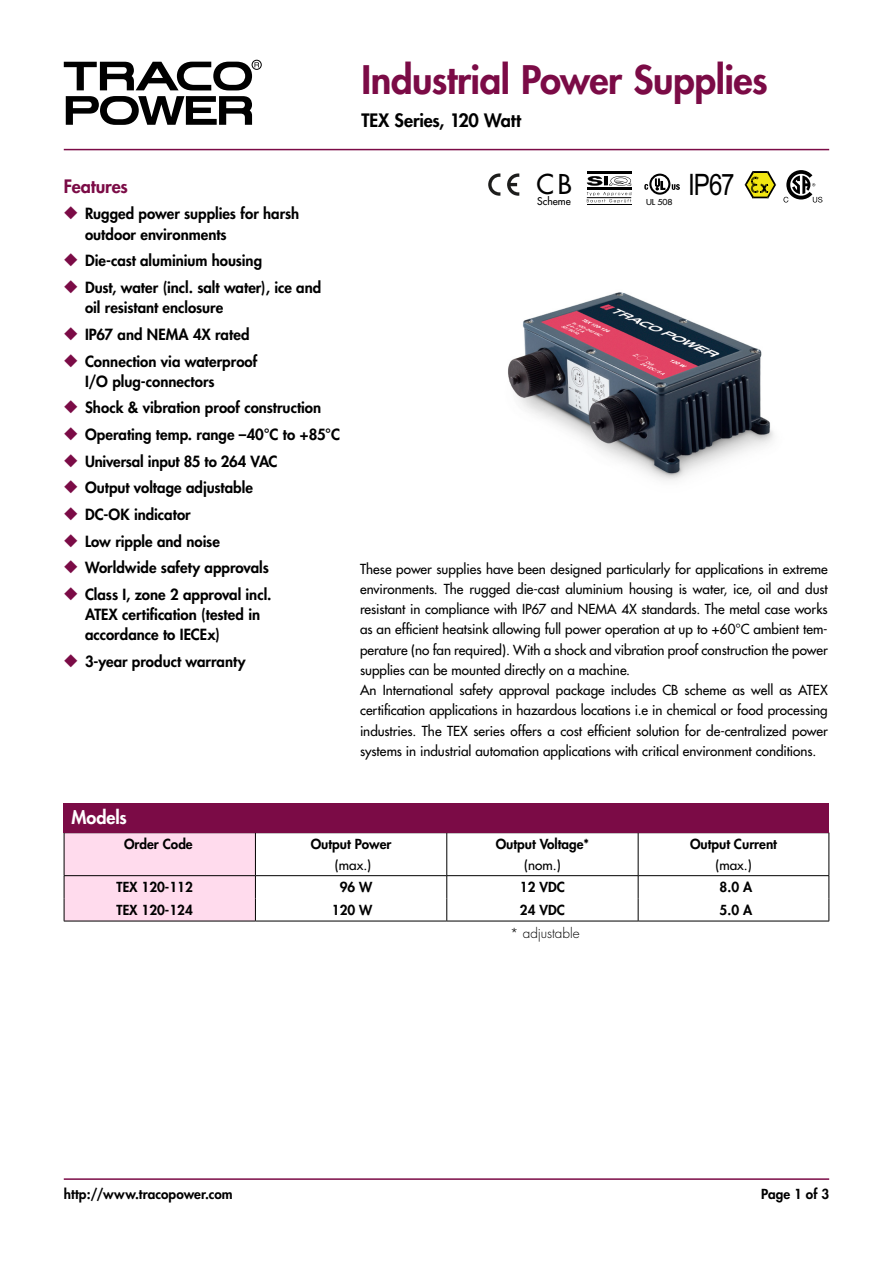
<style>
.page{position:relative;width:893px;height:1263px;background:#fff}
.page>*{position:absolute;margin:0;border:0;box-sizing:border-box;transform-origin:0 0}
.t1{font:800 38.25px "Futura";letter-spacing:-.015em;color:#7b0b46}
.t2{font:29.55px "Arial Narrow";color:#000}
.t3{font:26.55px "Futura";color:#000}
.t4{font:800 18px "Futura";letter-spacing:-.01em;color:#000}
.t5{font:800 18px "Futura";letter-spacing:-.01em;color:#7b0b46}
.t6{font:800 18px "Futura";letter-spacing:-.005em;color:#fff}
.t7{font:800 15px/20.2px "Futura";color:#000}
.t8{font:13.5px/20.2px "Futura";color:#000}
.t9{font:800 13.5px "Futura";color:#000}
.t10{font:300 13.5px "Futura";letter-spacing:-.005em;color:#000}
.t11{font:10.35px "Futura";color:#000}
.t12{font:7.95px "Futura";color:#000;scale:1.11 1}
.s1{color:#7b0b46}
</style>
<div class="page">
<div style="left:252px;top:60px;width:10px;height:10px;border:1px solid #000;border-radius:50%"></div>
<svg style="left:66px;top:96px;width:186px;height:29px"></svg>
<svg style="left:64px;top:62px;width:195px;height:28px"></svg>
<hr style="left:64px;top:1178px;width:765px;height:2px;background:#7b0b46">
<hr style="left:64px;top:149px;width:765px;height:1px;background:#7b0b46">
<svg style="left:745px;top:171px;width:31px;height:27px"></svg>
<div style="left:649px;top:174px;width:21px;height:21px;border:2px solid #000;border-radius:50%"></div>
<svg style="left:672px;top:184px;width:8px;height:6px"></svg>
<svg style="left:644px;top:184px;width:4px;height:6px"></svg>
<svg style="left:655px;top:178px;width:10px;height:12px"></svg>
<hr style="left:587px;top:204px;width:44px;height:1px;background:#000">
<hr style="left:587px;top:188px;width:44px;height:2px;background:#000">
<hr style="left:587px;top:171px;width:44px;height:3px;background:#000">
<svg style="left:587px;top:176px;width:44px;height:10px"></svg>
<svg style="left:587px;top:192px;width:44px;height:11px"></svg>
<svg style="left:488px;top:173px;width:12px;height:23px"></svg>
<svg style="left:507px;top:173px;width:12px;height:23px"></svg>
<hr style="left:255px;top:832px;width:192px;height:1px;background:#000">
<hr style="left:64px;top:832px;width:191px;height:1px;background:#000">
<hr style="left:447px;top:832px;width:191px;height:1px;background:#000">
<hr style="left:446px;top:833px;width:1px;height:42px;background:#000">
<hr style="left:638px;top:832px;width:191px;height:1px;background:#000">
<hr style="left:638px;top:833px;width:1px;height:42px;background:#000">
<hr style="left:829px;top:833px;width:1px;height:42px;background:#000">
<svg style="left:446px;top:876px;width:1px;height:45px"></svg>
<svg style="left:638px;top:876px;width:1px;height:45px"></svg>
<hr style="left:255px;top:875px;width:192px;height:1px;background:#000">
<hr style="left:447px;top:875px;width:191px;height:1px;background:#000">
<hr style="left:638px;top:875px;width:191px;height:1px;background:#000">
<div style="left:64px;top:833px;width:192px;height:88px;background:#ffdbed"></div>
<svg style="left:829px;top:876px;width:1px;height:45px"></svg>
<hr style="left:64px;top:921px;width:191px;height:1px;background:#000">
<hr style="left:255px;top:921px;width:192px;height:1px;background:#000">
<hr style="left:447px;top:921px;width:191px;height:1px;background:#000">
<hr style="left:638px;top:921px;width:191px;height:1px;background:#000">
<div style="left:64px;top:803px;width:765px;height:29px;background:#7b0b46"></div>
<img style="left:508px;top:292px;width:266px;height:189px">
<svg style="left:783px;top:170px;width:39px;height:33px"></svg>
<h3 class="t5" style="left:64px;top:175px;width:66px">Features</h3>
<p class="t7" style="left:85px;top:204px;width:216px;text-indent:-21px"><span class="s1">◆</span> Rugged power supplies for harsh outdoor environments</p>
<p class="t7" style="left:64px;top:251px;width:200px"><span class="s1">◆</span> Die-cast aluminium housing</p>
<p class="t7" style="left:85px;top:277px;width:238px;text-indent:-21px"><span class="s1">◆</span> Dust, water (incl. salt water), ice and oil resistant enclosure</p>
<p class="t7" style="left:64px;top:324px;width:187px"><span class="s1">◆</span> IP67 and NEMA 4X rated</p>
<p class="t7" style="left:85px;top:351px;width:174px;text-indent:-21px"><span class="s1">◆</span> Connection via waterproof<br>I/O plug-connectors</p>
<p class="t7" style="left:64px;top:398px;width:259px"><span class="s1">◆</span> Shock &amp; vibration proof construction</p>
<p class="t7" style="left:64px;top:424px;width:278px"><span class="s1">◆</span> Operating temp. range –40°C to +85°C</p>
<p class="t7" style="left:64px;top:451px;width:215px"><span class="s1">◆</span> Universal input 85 to 264 VAC</p>
<p class="t7" style="left:64px;top:478px;width:191px"><span class="s1">◆</span> Output voltage adjustable</p>
<p class="t7" style="left:64px;top:504px;width:128px"><span class="s1">◆</span> DC-OK indicator</p>
<p class="t7" style="left:64px;top:531px;width:158px"><span class="s1">◆</span> Low ripple and noise</p>
<p class="t7" style="left:64px;top:557px;width:207px"><span class="s1">◆</span> Worldwide safety approvals</p>
<p class="t7" style="left:85px;top:584px;width:188px;text-indent:-21px"><span class="s1">◆</span> Class I, zone 2 approval incl.<br>ATEX certification (tested in accordance to IECEx)</p>
<p class="t7" style="left:64px;top:651px;width:183px"><span class="s1">◆</span> 3-year product warranty</p>
<h3 class="t6" style="left:72px;top:806px;width:57px">Models</h3>
<h1 class="t1" style="left:361px;top:56px;width:408px">Industrial Power Supplies</h1>
<h3 class="t4" style="left:361px;top:109px;width:161px">TEX Series, 120 Watt</h3>
<h3 class="t3" style="left:536px;top:168px;width:37px">CB</h3>
<p class="t11" style="left:537px;top:195px;width:35px">Scheme</p>
<p class="t12" style="left:646px;top:197px;width:25px">UL 508</p>
<h2 class="t2" style="left:688px;top:163px;width:48px">IP67</h2>
<p class="t8" style="left:360px;top:558px;width:469px">These power supplies have been designed particularly for applications in extreme environments. The rugged die-cast aluminium housing is water, ice, oil and dust resistant in compliance with IP67 and NEMA 4X standards. The metal case works as an efficient heatsink allowing full power operation at up to +60°C ambient tem&shy;perature (no fan required). With a shock and vibration proof construction the power supplies can be mounted directly on a machine.<br>An International safety approval package includes CB scheme as well as ATEX certification applications in hazardous locations i.e in chemical or food processing industries. The TEX series offers a cost efficient solution for de-centralized power systems in industrial automation applications with critical environment conditions.</p>
<p class="t9" style="left:124px;top:836px;width:70px">Order Code</p>
<p class="t9" style="left:311px;top:836px;width:82px">Output Power</p>
<p class="t8" style="left:335px;top:855px;width:38px">(max.)</p>
<p class="t9" style="left:496px;top:836px;width:95px">Output Voltage*</p>
<p class="t8" style="left:524px;top:855px;width:38px">(nom.)</p>
<p class="t9" style="left:690px;top:836px;width:88px">Output Current</p>
<p class="t8" style="left:715px;top:855px;width:38px">(max.)</p>
<p class="t9" style="left:117px;top:879px;width:78px">TEX 120-112</p>
<p class="t9" style="left:340px;top:879px;width:34px">96 W</p>
<p class="t9" style="left:520px;top:879px;width:46px">12 VDC</p>
<p class="t9" style="left:720px;top:879px;width:34px">8.0 A</p>
<p class="t9" style="left:117px;top:901px;width:78px">TEX 120-124</p>
<p class="t9" style="left:332px;top:901px;width:42px">120 W</p>
<p class="t9" style="left:520px;top:901px;width:46px">24 VDC</p>
<p class="t9" style="left:720px;top:901px;width:34px">5.0 A</p>
<p class="t10" style="left:510px;top:925px;width:71px">* adjustable</p>
<p class="t9" style="left:64px;top:1185px;width:170px">http://www.tracopower.com</p>
<p class="t9" style="left:761px;top:1185px;width:69px">Page 1 of 3</p>
</div>
